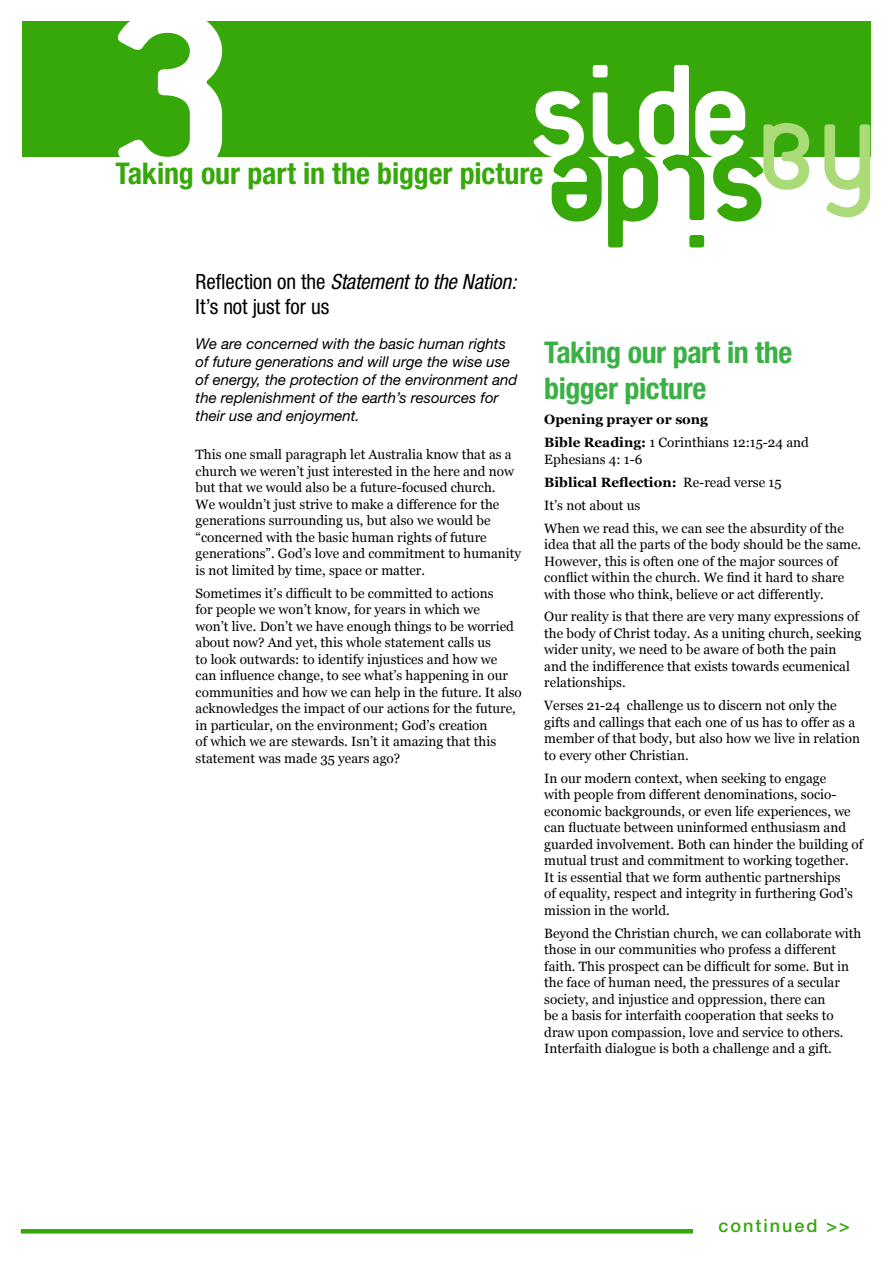
<style>
.page{position:relative;width:893px;height:1263px;background:#fff}
.page>*{position:absolute;margin:0;border:0;box-sizing:border-box;transform-origin:0 0}
.t1{font:700 condensed 30px "Helvetica Neue";letter-spacing:-.005em;color:#36a80a}
.t2{font:700 condensed 30px/36px "Helvetica Neue";letter-spacing:-.015em;color:#39b145}
.t3{font:condensed 21px/25.2px "Helvetica Neue";letter-spacing:-.005em;color:#000}
.t4{font:500 18px "Helvetica Neue";letter-spacing:.11em;color:#36a80a}
.t5{font:italic 15px/18px "Helvetica Neue";color:#000}
.t6{font:13.5px/16.5px "Georgia";color:#000}
.t7{font:700 13.5px/23px "Georgia";color:#000}
.s1{font-style:italic}
.s2{font-weight:400}
.s3{font-weight:700}
</style>
<div class="page">
<div style="left:22px;top:21px;width:849px;height:135px;background:#36a80a"></div>
<svg style="left:824px;top:124px;width:46px;height:93px"></svg>
<svg style="left:534px;top:65px;width:275px;height:182px"></svg>
<hr style="left:21px;top:1229px;width:672px;height:4px;background:#36a80a">
<svg style="left:117px;top:21px;width:105px;height:136px"></svg>
<h1 class="t1" style="left:116px;top:155px;width:429px">Taking our part in the bigger picture</h1>
<h2 class="t3" style="left:196px;top:269px;width:322px">Reflection on the <span class="s1">Statement to the Nation:<br></span>It’s not just for us</h2>
<p class="t5" style="left:196px;top:335px;width:323px">We are concerned with the basic human rights of future generations and will urge the wise use of energy, the protection of the environment and the replenishment of the earth’s resources for their use and enjoyment.</p>
<p class="t6" style="left:196px;top:446px;width:327px">This one small paragraph let Australia know that as a church we weren’t just interested in the here and now but that we would also be a future-focused church.<br>We wouldn’t just strive to make a difference for the generations surrounding us, but also we would be “concerned with the basic human rights of future generations”. God’s love and commitment to humanity is not limited by time, space or matter.</p>
<p class="t6" style="left:196px;top:585px;width:328px">Sometimes it’s difficult to be committed to actions<br>for people we won’t know, for years in which we<br>won’t live. Don’t we have enough things to be worried about now? And yet, this whole statement calls us<br>to look outwards: to identify injustices and how we<br>can influence change, to see what’s happening in our communities and how we can help in the future. It also acknowledges the impact of our actions for the future, in particular, on the environment; God’s creation<br>of which we are stewards. Isn’t it amazing that this statement was made 35 years ago?</p>
<h1 class="t2" style="left:544px;top:334px;width:250px">Taking our part in the bigger picture</h1>
<p class="t7" style="left:544px;top:408px;width:266px">Opening prayer or song<br>Bible Reading: <span class="s2">1 Corinthians 12:15-24 and</span></p>
<p class="t6" style="left:544px;top:448px;width:301px;line-height:23px">Ephesians 4: 1-6<br><span class="s3">Biblical Reflection:</span> Re-read verse 15<br>It’s not about us<br>When we read this, we can see the absurdity of the</p>
<p class="t6" style="left:544px;top:536px;width:318px">idea that all the parts of the body should be the same.<br>However, this is often one of the major sources of conflict within the church. We find it hard to share with those who think, believe or act differently.</p>
<p class="t6" style="left:544px;top:608px;width:319px">Our reality is that there are very many expressions of the body of Christ today. As a uniting church, seeking wider unity, we need to be aware of both the pain and the indifference that exists towards ecumenical relationships.</p>
<p class="t6" style="left:544px;top:697px;width:317px">Verses 21-24 challenge us to discern not only the gifts and callings that each one of us has to offer as a member of that body, but also how we live in relation to every other Christian.</p>
<p class="t6" style="left:544px;top:770px;width:320px">In our modern context, when seeking to engage<br>with people from different denominations, socio&shy;economic backgrounds, or even life experiences, we can fluctuate between uninformed enthusiasm and guarded involvement. Both can hinder the building of mutual trust and commitment to working together.<br>It is essential that we form authentic partnerships<br>of equality, respect and integrity in furthering God’s mission in the world.</p>
<p class="t6" style="left:544px;top:925px;width:319px">Beyond the Christian church, we can collaborate with those in our communities who profess a different faith. This prospect can be difficult for some. But in the face of human need, the pressures of a secular society, and injustice and oppression, there can<br>be a basis for interfaith cooperation that seeks to draw upon compassion, love and service to others.<br>Interfaith dialogue is both a challenge and a gift.</p>
<h3 class="t4" style="left:719px;top:1215px;width:133px">continued &gt;&gt;</h3>
</div>
